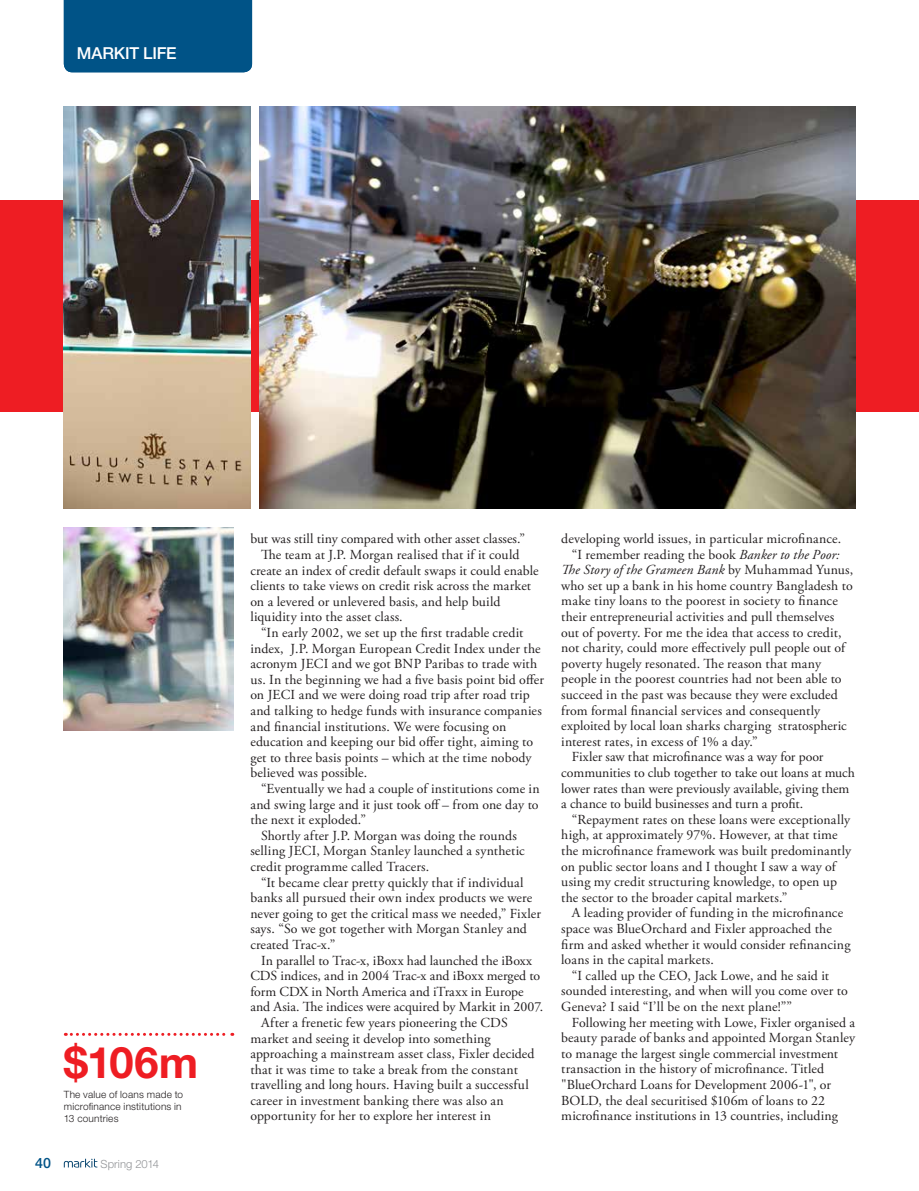
<style>
.page{position:relative;width:919px;height:1191px;background:#fff}
.page>*{position:absolute;margin:0;border:0;box-sizing:border-box;transform-origin:0 0}
.t1{font:700 43.5px "Helvetica Neue LT Pro";color:#ee1d23}
.t2{font:500 16.5px "Helvetica Neue LT Pro";letter-spacing:-.015em;color:#fff}
.t3{font:500 14.25px "Helvetica Neue LT Pro";color:#005387}
.t4{font:13.8px "Adobe Garamond Pro";letter-spacing:.01em;color:#231f20}
.t5{font:italic 13.8px "Adobe Garamond Pro";letter-spacing:.01em;color:#231f20}
.t6{font:300 11.25px "Helvetica Neue LT Pro";letter-spacing:.005em;color:#939598}
.t7{font:300 10.05px/11.6px "Helvetica Neue LT Pro";letter-spacing:.02em;color:#231f20}
.s1{font-style:italic}
.s2{font-style:normal}
</style>
<div class="page">
<div style="left:0;top:200px;width:918px;height:212px;background:#ee1d23"></div>
<svg style="left:64px;top:1158px;width:33px;height:9px"></svg>
<img style="left:259px;top:106px;width:596px;height:402px">
<img style="left:64px;top:106px;width:186px;height:402px">
<svg style="left:65px;top:1032px;width:168px;height:3px"></svg>
<img style="left:64px;top:527px;width:169px;height:203px">
<div style="left:64px;top:0;width:188px;height:72px;background:#005387"></div>
<p class="t2" style="left:77px;top:43px;width:155px">TALKING BUSINESS</p>
<p class="t2" style="left:77px;top:43px;width:101px">MARKIT LIFE</p>
<h1 class="t1" style="left:64px;top:1036px;width:136px">$106m</h1>
<p class="t7" style="left:64px;top:1088px;width:121px">The value of loans made to microfinance institutions in<br>13 countries</p>
<p class="t3" style="left:35px;top:1154px;width:17px">40</p>
<p class="t6" style="left:101px;top:1156px;width:60px">Spring 2014</p>
<p class="t4" style="left:250px;top:530px;width:276px">but was still tiny compared with other asset classes.”</p>
<p class="t4" style="left:261px;top:546px;width:260px">The team at J.P. Morgan realised that if it could</p>
<p class="t4" style="left:250px;top:562px;width:290px">create an index of credit default swaps it could enable</p>
<p class="t4" style="left:250px;top:577px;width:282px">clients to take views on credit risk across the market</p>
<p class="t4" style="left:250px;top:593px;width:251px">on a levered or unlevered basis, and help build</p>
<p class="t4" style="left:250px;top:608px;width:154px">liquidity into the asset class.</p>
<p class="t4" style="left:261px;top:624px;width:264px">“In early 2002, we set up the first tradable credit</p>
<p class="t4" style="left:250px;top:640px;width:291px">index, J.P. Morgan European Credit Index under the</p>
<p class="t4" style="left:250px;top:655px;width:288px">acronym JECI and we got BNP Paribas to trade with</p>
<p class="t4" style="left:250px;top:671px;width:295px">us. In the beginning we had a five basis point bid offer</p>
<p class="t4" style="left:250px;top:686px;width:281px">on JECI and we were doing road trip after road trip</p>
<p class="t4" style="left:250px;top:702px;width:293px">and talking to hedge funds with insurance companies</p>
<p class="t4" style="left:250px;top:718px;width:257px">and financial institutions. We were focusing on</p>
<p class="t4" style="left:250px;top:733px;width:284px">education and keeping our bid offer tight, aiming to</p>
<p class="t4" style="left:250px;top:749px;width:283px">get to three basis points – which at the time nobody</p>
<p class="t4" style="left:250px;top:764px;width:118px">believed was possible.</p>
<p class="t4" style="left:261px;top:780px;width:280px">“Eventually we had a couple of institutions come in</p>
<p class="t4" style="left:250px;top:796px;width:290px">and swing large and it just took off – from one day to</p>
<p class="t4" style="left:250px;top:811px;width:117px">the next it exploded.”</p>
<p class="t4" style="left:261px;top:827px;width:257px">Shortly after J.P. Morgan was doing the rounds</p>
<p class="t4" style="left:250px;top:842px;width:276px">selling JECI, Morgan Stanley launched a synthetic</p>
<p class="t4" style="left:250px;top:858px;width:180px">credit programme called Tracers.</p>
<p class="t4" style="left:261px;top:874px;width:264px">“It became clear pretty quickly that if individual</p>
<p class="t4" style="left:250px;top:889px;width:283px">banks all pursued their own index products we were</p>
<p class="t4" style="left:250px;top:905px;width:292px">never going to get the critical mass we needed,” Fixler</p>
<p class="t4" style="left:250px;top:920px;width:278px">says. “So we got together with Morgan Stanley and</p>
<p class="t4" style="left:250px;top:936px;width:86px">created Trac-x.”</p>
<p class="t4" style="left:261px;top:951px;width:273px">In parallel to Trac-x, iBoxx had launched the iBoxx</p>
<p class="t4" style="left:250px;top:967px;width:291px">CDS indices, and in 2004 Trac-x and iBoxx merged to</p>
<p class="t4" style="left:250px;top:983px;width:275px">form CDX in North America and iTraxx in Europe</p>
<p class="t4" style="left:250px;top:998px;width:294px">and Asia. The indices were acquired by Markit in 2007.</p>
<p class="t4" style="left:261px;top:1014px;width:248px">After a frenetic few years pioneering the CDS</p>
<p class="t4" style="left:250px;top:1029px;width:242px">market and seeing it develop into something</p>
<p class="t4" style="left:250px;top:1045px;width:286px">approaching a mainstream asset class, Fixler decided</p>
<p class="t4" style="left:250px;top:1061px;width:269px">that it was time to take a break from the constant</p>
<p class="t4" style="left:250px;top:1076px;width:280px">travelling and long hours. Having built a successful</p>
<p class="t4" style="left:250px;top:1092px;width:255px">career in investment banking there was also an</p>
<p class="t4" style="left:250px;top:1107px;width:242px">opportunity for her to explore her interest in</p>
<p class="t4" style="left:561px;top:530px;width:281px">developing world issues, in particular microfinance.</p>
<p class="t4" style="left:572px;top:546px;width:269px">“I remember reading the book <span class="s1">Banker to the Poor:</span></p>
<p class="t5" style="left:561px;top:561px;width:293px">The Story of the Grameen Bank <span class="s2">by Muhammad Yunus,</span></p>
<p class="t4" style="left:561px;top:577px;width:293px">who set up a bank in his home country Bangladesh to</p>
<p class="t4" style="left:561px;top:593px;width:278px">make tiny loans to the poorest in society to finance</p>
<p class="t4" style="left:561px;top:608px;width:274px">their entrepreneurial activities and pull themselves</p>
<p class="t4" style="left:561px;top:624px;width:282px">out of poverty. For me the idea that access to credit,</p>
<p class="t4" style="left:561px;top:639px;width:285px">not charity, could more effectively pull people out of</p>
<p class="t4" style="left:561px;top:655px;width:261px">poverty hugely resonated. The reason that many</p>
<p class="t4" style="left:561px;top:671px;width:282px">people in the poorest countries had not been able to</p>
<p class="t4" style="left:561px;top:686px;width:278px">succeed in the past was because they were excluded</p>
<p class="t4" style="left:561px;top:702px;width:260px">from formal financial services and consequently</p>
<p class="t4" style="left:561px;top:717px;width:287px">exploited by local loan sharks charging stratospheric</p>
<p class="t4" style="left:561px;top:733px;width:198px">interest rates, in excess of 1% a day.”</p>
<p class="t4" style="left:572px;top:749px;width:253px">Fixler saw that microfinance was a way for poor</p>
<p class="t4" style="left:561px;top:764px;width:295px">communities to club together to take out loans at much</p>
<p class="t4" style="left:561px;top:780px;width:289px">lower rates than were previously available, giving them</p>
<p class="t4" style="left:561px;top:795px;width:243px">a chance to build businesses and turn a profit.</p>
<p class="t4" style="left:572px;top:811px;width:280px">“Repayment rates on these loans were exceptionally</p>
<p class="t4" style="left:561px;top:827px;width:278px">high, at approximately 97%. However, at that time</p>
<p class="t4" style="left:561px;top:842px;width:291px">the microfinance framework was built predominantly</p>
<p class="t4" style="left:561px;top:858px;width:276px">on public sector loans and I thought I saw a way of</p>
<p class="t4" style="left:561px;top:873px;width:277px">using my credit structuring knowledge, to open up</p>
<p class="t4" style="left:561px;top:889px;width:227px">the sector to the broader capital markets.”</p>
<p class="t4" style="left:572px;top:904px;width:273px">A leading provider of funding in the microfinance</p>
<p class="t4" style="left:561px;top:920px;width:272px">space was BlueOrchard and Fixler approached the</p>
<p class="t4" style="left:561px;top:936px;width:291px">firm and asked whether it would consider refinancing</p>
<p class="t4" style="left:561px;top:951px;width:154px">loans in the capital markets.</p>
<p class="t4" style="left:572px;top:967px;width:258px">“I called up the CEO, Jack Lowe, and he said it</p>
<p class="t4" style="left:561px;top:982px;width:288px">sounded interesting, and when will you come over to</p>
<p class="t4" style="left:561px;top:998px;width:232px">Geneva? I said “I’ll be on the next plane!””</p>
<p class="t4" style="left:572px;top:1014px;width:284px">Following her meeting with Lowe, Fixler organised a</p>
<p class="t4" style="left:561px;top:1029px;width:295px">beauty parade of banks and appointed Morgan Stanley</p>
<p class="t4" style="left:561px;top:1045px;width:278px">to manage the largest single commercial investment</p>
<p class="t4" style="left:561px;top:1060px;width:264px">transaction in the history of microfinance. Titled</p>
<p class="t4" style="left:561px;top:1076px;width:271px">"BlueOrchard Loans for Development 2006-1", or</p>
<p class="t4" style="left:561px;top:1092px;width:265px">BOLD, the deal securitised $106m of loans to 22</p>
<p class="t4" style="left:561px;top:1107px;width:278px">microfinance institutions in 13 countries, including</p>
</div>
